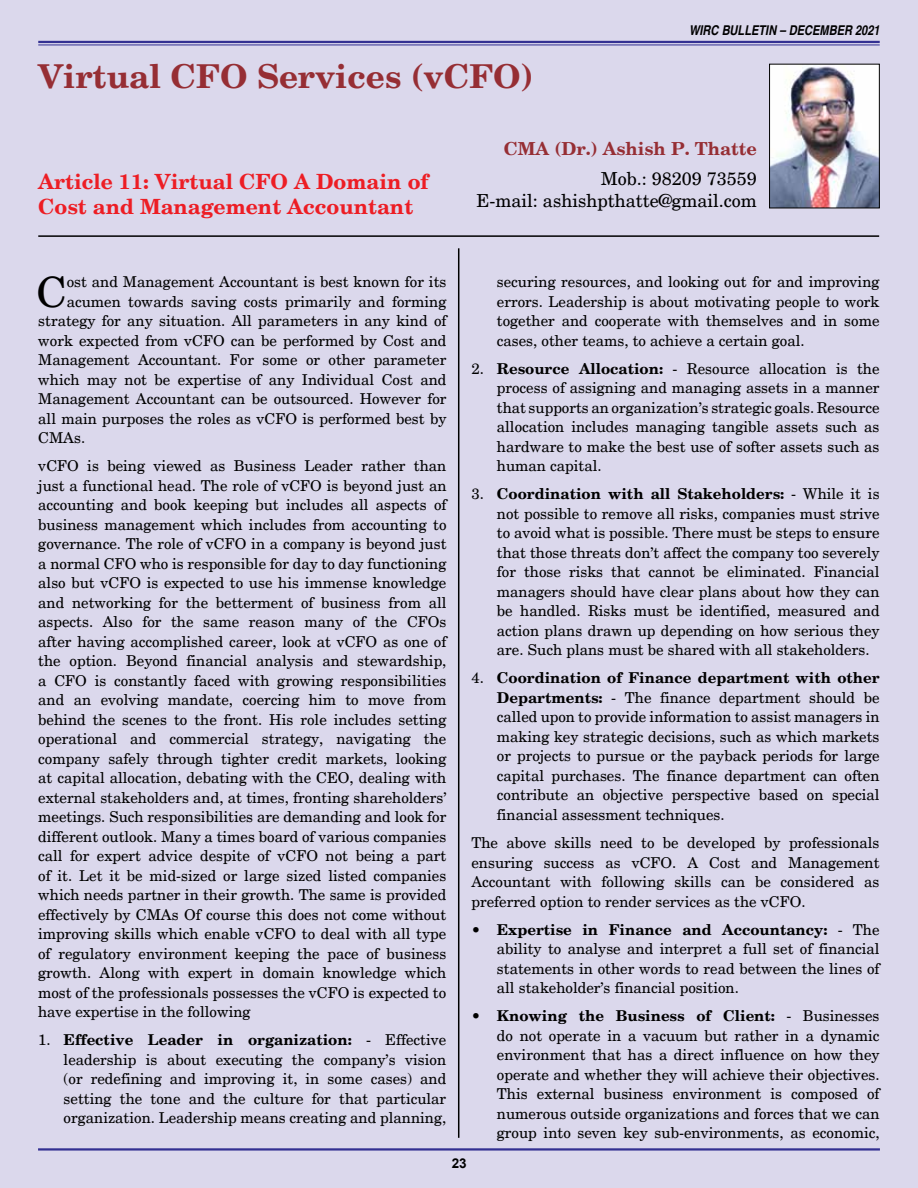
<style>
.page{position:relative;width:918px;height:1188px;background:#dbd8ec}
.page>*{position:absolute;margin:0;border:0;box-sizing:border-box;transform-origin:0 0}
.t1{font:42px "New Century Schlbk";color:#000}
.t2{font:700 33px "New Century Schlbk";color:#962e34}
.t3{font:700 21px/25.2px "New Century Schlbk";color:#ed1d24}
.t4{font:18px/21.6px "New Century Schlbk";color:#000;text-align:right}
.t5{font:700 18px "New Century Schlbk";color:#962e34}
.t6{font:15px/19.5px "New Century Schlbk";color:#000;text-align:justify}
.t7{font:italic 700 condensed 13.5px "Helvetica";color:#000}
.t8{font:700 13.5px "Helvetica";color:#000}
.s1{font-weight:700}
</style>
<div class="page">
<hr style="left:38px;top:1148px;width:842px;height:3px;background:#333092">
<hr style="left:38px;top:41px;width:842px;height:2px;background:#333092">
<hr style="left:38px;top:45px;width:842px;height:1px;background:#333092">
<img style="left:771px;top:66px;width:107px;height:140px">
<div style="left:769px;top:64px;width:111px;height:144px;border:1px solid #000"></div>
<hr style="left:38px;top:235px;width:841px;height:2px;background:#000">
<hr style="left:458px;top:248px;width:1px;height:890px;background:#000">
<h2 class="t2" style="left:38px;top:56px;width:497px">Virtual CFO Services (vCFO)</h2>
<p class="t7" style="left:689px;top:22px;width:192px">WIRC BULLETIN – DECEMBER 2021</p>
<h3 class="t3" style="left:38px;top:169px;width:392px">Article 11: Virtual CFO A Domain of<br>Cost and Management Accountant</h3>
<h1 class="t1" style="left:36px;top:266px;width:32px">C</h1>
<p class="t6" style="left:67px;top:273px;width:381px">ost and Management Accountant is best known for its</p>
<p class="t6" style="left:67px;top:292px;width:381px">acumen towards saving costs primarily and forming</p>
<p class="t6" style="left:38px;top:312px;width:410px">strategy for any situation. All parameters in any kind of</p>
<p class="t6" style="left:38px;top:331px;width:410px">work expected from vCFO can be performed by Cost and</p>
<p class="t6" style="left:38px;top:351px;width:410px">Management Accountant. For some or other parameter</p>
<p class="t6" style="left:38px;top:370px;width:410px">which may not be expertise of any Individual Cost and</p>
<p class="t6" style="left:38px;top:390px;width:410px">Management Accountant can be outsourced. However for</p>
<p class="t6" style="left:38px;top:409px;width:410px">all main purposes the roles as vCFO is performed best by</p>
<p class="t6" style="left:38px;top:429px;width:48px">CMAs.</p>
<p class="t6" style="left:38px;top:457px;width:410px">vCFO is being viewed as Business Leader rather than just a functional head. The role of vCFO is beyond just an accounting and book keeping but includes all aspects of business management which includes from accounting to governance. The role of vCFO in a company is beyond just a normal CFO who is responsible for day to day functioning also but vCFO is expected to use his immense knowledge and networking for the betterment of business from all aspects. Also for the same reason many of the CFOs after having accomplished career, look at vCFO as one of the option. Beyond financial analysis and stewardship, a CFO is constantly faced with growing responsibilities and an evolving mandate, coercing him to move from behind the scenes to the front. His role includes setting operational and commercial strategy, navigating the company safely through tighter credit markets, looking at capital allocation, debating with the CEO, dealing with external stakeholders and, at times, fronting shareholders’ meetings. Such responsibilities are demanding and look for different outlook. Many a times board of various companies call for expert advice despite of vCFO not being a part of it. Let it be mid-sized or large sized listed companies which needs partner in their growth. The same is provided effectively by CMAs Of course this does not come without improving skills which enable vCFO to deal with all type of regulatory environment keeping the pace of business growth. Along with expert in domain knowledge which most of the professionals possesses the vCFO is expected to have expertise in the following</p>
<p class="t6" style="left:64px;top:1031px;width:384px;text-indent:-26px">1. <span class="s1">Effective Leader in organization:</span> - Effective leadership is about executing the company’s vision (or redefining and improving it, in some cases) and setting the tone and the culture for that particular organization. Leadership means creating and planning,</p>
<p class="t5" style="left:504px;top:137px;width:254px">CMA (Dr.) Ashish P. Thatte</p>
<p class="t4" style="left:477px;top:168px;width:282px">Mob.: 98209 73559<br>E-mail: ashishpthatte@gmail.com</p>
<p class="t6" style="left:497px;top:273px;width:384px">securing resources, and looking out for and improving errors. Leadership is about motivating people to work together and cooperate with themselves and in some cases, other teams, to achieve a certain goal.</p>
<p class="t6" style="left:497px;top:359px;width:384px;text-indent:-26px">2. <span class="s1">Resource Allocation:</span> - Resource allocation is the process of assigning and managing assets in a manner that supports an organization’s strategic goals. Resource allocation includes managing tangible assets such as hardware to make the best use of softer assets such as human capital.</p>
<p class="t6" style="left:497px;top:485px;width:384px;text-indent:-25px">3. <span class="s1">Coordination with all Stakeholders:</span> - While it is not possible to remove all risks, companies must strive to avoid what is possible. There must be steps to ensure that those threats don’t affect the company too severely for those risks that cannot be eliminated. Financial managers should have clear plans about how they can be handled. Risks must be identified, measured and action plans drawn up depending on how serious they are. Such plans must be shared with all stakeholders.</p>
<p class="t6" style="left:497px;top:669px;width:384px;text-indent:-26px">4. <span class="s1">Coordination of Finance department with other Departments:</span> - The finance department should be called upon to provide information to assist managers in making key strategic decisions, such as which markets or projects to pursue or the payback periods for large capital purchases. The finance department can often contribute an objective perspective based on special financial assessment techniques.</p>
<p class="t6" style="left:471px;top:833px;width:410px">The above skills need to be developed by professionals ensuring success as vCFO. A Cost and Management Accountant with following skills can be considered as preferred option to render services as the vCFO.</p>
<p class="t6" style="left:497px;top:920px;width:384px;text-indent:-26px">• <span class="s1">Expertise in Finance and Accountancy:</span> - The ability to analyse and interpret a full set of financial statements in other words to read between the lines of all stakeholder’s financial position.</p>
<p class="t6" style="left:497px;top:1006px;width:384px;text-indent:-26px">• <span class="s1">Knowing the Business of Client:</span> - Businesses do not operate in a vacuum but rather in a dynamic environment that has a direct influence on how they operate and whether they will achieve their objectives.<br>This external business environment is composed of numerous outside organizations and forces that we can group into seven key sub-environments, as economic,</p>
<p class="t8" style="left:452px;top:1154px;width:17px">23</p>
</div>
